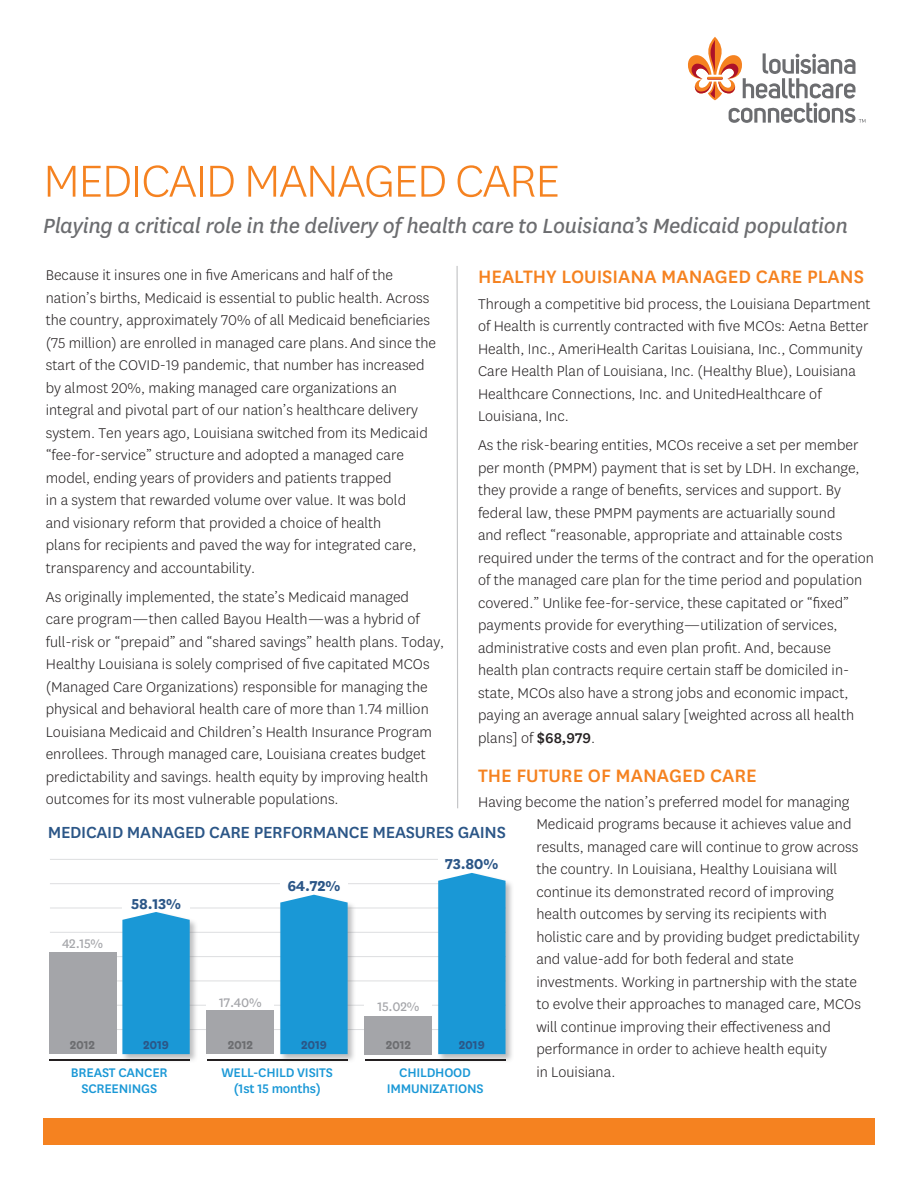
<style>
.page{position:relative;width:918px;height:1188px;background:#fff}
.page>*{position:absolute;margin:0;border:0;box-sizing:border-box;transform-origin:0 0}
.t1{font:300 52.35px "Centene Sans";letter-spacing:-.03em;color:#f58220}
.t2{font:italic 24px "Centene Sans";letter-spacing:-.015em;color:#6c6d70}
.t3{font:500 21px "Centene Sans";color:#f58220}
.t4{font:500 18.75px "Centene Sans";letter-spacing:-.015em;color:#2b5687}
.t5{font:700 16.8px "Centene Sans";letter-spacing:-.015em;color:#2b5687}
.t6{font:300 16.5px/22.5px "Centene Sans";color:#231f20}
.t7{font:500 14.55px/16px "Centene Sans";letter-spacing:-.015em;color:#1a98d6;text-align:center}
.t8{font:14.55px "Centene Sans";letter-spacing:-.015em;color:#a4a5a9}
.t9{font:700 13.5px "Centene Sans";letter-spacing:-.015em;color:#6c6d70}
.t10{font:700 13.5px "Centene Sans";letter-spacing:-.015em;color:#2b5687}
.s1{font-weight:500}
</style>
<div class="page">
<svg style="left:456px;top:266px;width:3px;height:543px"></svg>
<div style="left:43px;top:1118px;width:832px;height:27px;background:#f58220"></div>
<svg style="left:688px;top:37px;width:177px;height:86px"></svg>
<hr style="left:50px;top:1029px;width:456px;height:1px;background:#dddee0">
<hr style="left:50px;top:1005px;width:456px;height:1px;background:#dddee0">
<hr style="left:50px;top:980px;width:456px;height:1px;background:#dddee0">
<hr style="left:50px;top:956px;width:456px;height:1px;background:#dddee0">
<hr style="left:50px;top:932px;width:456px;height:1px;background:#dddee0">
<hr style="left:50px;top:908px;width:456px;height:1px;background:#dddee0">
<hr style="left:50px;top:883px;width:456px;height:1px;background:#dddee0">
<hr style="left:50px;top:859px;width:456px;height:1px;background:#dddee0">
<div style="left:122px;top:911px;width:77px;height:152px;background:#6c6d70;opacity:.45"></div>
<div style="left:122px;top:912px;width:68px;height:142px;background:#1a98d6"></div>
<div style="left:49px;top:953px;width:67px;height:101px;background:#a4a5a9"></div>
<div style="left:122px;top:896px;width:68px;height:14px;background:#fff"></div>
<hr style="left:49px;top:1060px;width:141px;height:1px;background:#231f20">
<div style="left:279px;top:894px;width:78px;height:169px;background:#6c6d70;opacity:.45"></div>
<div style="left:280px;top:895px;width:68px;height:159px;background:#1a98d6"></div>
<div style="left:207px;top:1011px;width:67px;height:43px;background:#a4a5a9"></div>
<div style="left:207px;top:996px;width:67px;height:14px;background:#fff"></div>
<div style="left:280px;top:879px;width:68px;height:14px;background:#fff"></div>
<hr style="left:207px;top:1060px;width:141px;height:1px;background:#231f20">
<div style="left:437px;top:872px;width:78px;height:191px;background:#6c6d70;opacity:.45"></div>
<div style="left:438px;top:873px;width:68px;height:181px;background:#1a98d6"></div>
<div style="left:365px;top:1016px;width:67px;height:38px;background:#a4a5a9"></div>
<div style="left:365px;top:1000px;width:67px;height:14px;background:#fff"></div>
<div style="left:438px;top:857px;width:68px;height:14px;background:#fff"></div>
<hr style="left:365px;top:1060px;width:141px;height:1px;background:#231f20">
<h1 class="t1" style="left:43px;top:150px;width:519px">MEDICAID MANAGED CARE</h1>
<h2 class="t2" style="left:43px;top:213px;width:806px">Playing a critical role in the delivery of health care to Louisiana’s Medicaid population</h2>
<p class="t6" style="left:46px;top:264px;width:392px">Because it insures one in five Americans and half of the nation’s births, Medicaid is essential to public health. Across the country, approximately 70% of all Medicaid beneficiaries (75 million) are enrolled in managed care plans.And since the start of the COVID-19 pandemic, that number has increased by almost 20%, making managed care organizations an integral and pivotal part of our nation’s healthcare delivery system. Ten years ago, Louisiana switched from its Medicaid “fee-for-service” structure and adopted a managed care model, ending years of providers and patients trapped<br>in a system that rewarded volume over value. It was bold<br>and visionary reform that provided a choice of health<br>plans for recipients and paved the way for integrated care, transparency and accountability.</p>
<p class="t6" style="left:46px;top:586px;width:400px">As originally implemented, the state’s Medicaid managed<br>care program—then called Bayou Health—was a hybrid of full-risk or “prepaid” and “shared savings” health plans. Today, Healthy Louisiana is solely comprised of five capitated MCOs (Managed Care Organizations) responsible for managing the physical and behavioral health care of more than 1.74 million Louisiana Medicaid and Children’s Health Insurance Program enrollees. Through managed care, Louisiana creates budget predictability and savings. health equity by improving health outcomes for its most vulnerable populations.</p>
<p class="t3" style="left:478px;top:266px;width:387px">HEALTHY LOUISIANA MANAGED CARE PLANS</p>
<p class="t6" style="left:478px;top:292px;width:394px">Through a competitive bid process, the Louisiana Department of Health is currently contracted with five MCOs: Aetna Better Health, Inc., AmeriHealth Caritas Louisiana, Inc., Community Care Health Plan of Louisiana, Inc. (Healthy Blue), Louisiana Healthcare Connections, Inc. and UnitedHealthcare of Louisiana, Inc.</p>
<p class="t6" style="left:478px;top:434px;width:398px">As the risk-bearing entities, MCOs receive a set per member per month (PMPM) payment that is set by LDH. In exchange, they provide a range of benefits, services and support. By federal law, these PMPM payments are actuarially sound<br>and reflect “reasonable, appropriate and attainable costs required under the terms of the contract and for the operation of the managed care plan for the time period and population covered.” Unlike fee-for-service, these capitated or “fixed” payments provide for everything—utilization of services, administrative costs and even plan profit. And, because health plan contracts require certain staff be domiciled in&shy;state, MCOs also have a strong jobs and economic impact, paying an average annual salary [weighted across all health plans] of <span class="s1">$68,979</span>.</p>
<p class="t3" style="left:478px;top:764px;width:280px">THE FUTURE OF MANAGED CARE</p>
<p class="t6" style="left:536px;top:791px;width:326px;text-indent:-58px">Having become the nation’s preferred model for managing Medicaid programs because it achieves value and results, managed care will continue to grow across the country. In Louisiana, Healthy Louisiana will continue its demonstrated record of improving health outcomes by serving its recipients with holistic care and by providing budget predictability and value-add for both federal and state investments. Working in partnership with the state to evolve their approaches to managed care, MCOs will continue improving their effectiveness and performance in order to achieve health equity<br>in Louisiana.</p>
<p class="t4" style="left:48px;top:823px;width:460px">MEDICAID MANAGED CARE PERFORMANCE MEASURES GAINS</p>
<p class="t5" style="left:445px;top:854px;width:55px">73.80%</p>
<p class="t5" style="left:287px;top:876px;width:54px">64.72%</p>
<p class="t5" style="left:131px;top:894px;width:51px">58.13%</p>
<p class="t8" style="left:62px;top:936px;width:43px">42.15%</p>
<p class="t8" style="left:219px;top:995px;width:44px">17.40%</p>
<p class="t8" style="left:377px;top:999px;width:43px">15.02%</p>
<p class="t9" style="left:386px;top:1037px;width:27px">2012</p>
<p class="t9" style="left:70px;top:1037px;width:27px">2012</p>
<p class="t10" style="left:143px;top:1037px;width:27px">2019</p>
<p class="t10" style="left:301px;top:1037px;width:27px">2019</p>
<p class="t7" style="left:221px;top:1064px;width:113px">WELL-CHILD VISITS (1st 15 months)</p>
<p class="t9" style="left:228px;top:1037px;width:27px">2012</p>
<p class="t10" style="left:459px;top:1037px;width:27px">2019</p>
<p class="t7" style="left:387px;top:1064px;width:98px">CHILDHOOD<br>IMMUNIZATIONS</p>
<p class="t7" style="left:71px;top:1064px;width:98px">BREAST CANCER<br>SCREENINGS</p>
</div>
